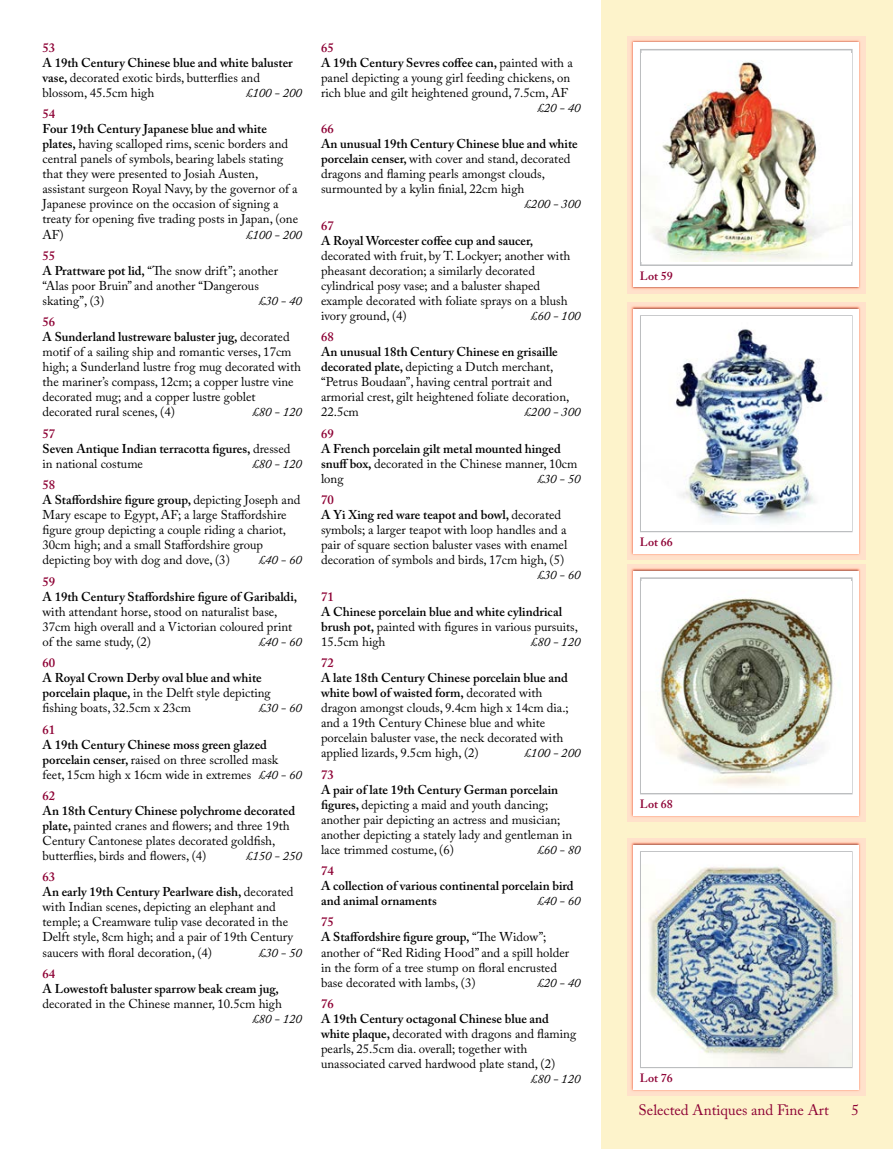
<style>
.page{position:relative;width:893px;height:1149px;background:#fff}
.page>*{position:absolute;margin:0;border:0;box-sizing:border-box;transform-origin:0 0}
.t1{font:15px "Adobe Caslon Pro";color:#8d0134}
.t2{font:12.75px/15px "Adobe Caslon Pro";color:#000}
.t3{font:600 12.75px/15px "Adobe Caslon Pro";color:#000}
.t4{font:italic 12.75px "Adobe Caslon Pro";color:#000}
.t5{font:600 12.75px "Adobe Caslon Pro";color:#8d0134}
.t6{font:600 12px "Adobe Caslon Pro";color:#8d0134}
.s1{font-weight:600}
.s2{font-weight:600;color:#8d0134}
.s3{color:#8d0134}
.s4{font-weight:400}
.s5{font-style:italic}
</style>
<div class="page">
<div style="left:601px;top:0;width:292px;height:1148px;background:#fdf3cb"></div>
<img style="left:627px;top:37px;width:238px;height:256px">
<div style="left:634px;top:43px;width:225px;height:244px;background:#fff"></div>
<svg style="left:640px;top:49px;width:213px;height:217px"></svg>
<img style="left:641px;top:53px;width:210px;height:208px">
<img style="left:627px;top:303px;width:238px;height:256px">
<div style="left:634px;top:309px;width:225px;height:244px;background:#fff"></div>
<svg style="left:640px;top:315px;width:213px;height:217px"></svg>
<img style="left:641px;top:316px;width:210px;height:214px">
<img style="left:627px;top:838px;width:238px;height:257px">
<div style="left:634px;top:844px;width:225px;height:245px;background:#fff"></div>
<svg style="left:640px;top:851px;width:213px;height:216px"></svg>
<img style="left:641px;top:852px;width:210px;height:214px">
<img style="left:627px;top:565px;width:238px;height:256px">
<div style="left:634px;top:571px;width:225px;height:244px;background:#fff"></div>
<svg style="left:640px;top:577px;width:213px;height:217px"></svg>
<img style="left:641px;top:581px;width:210px;height:211px">
<p class="t5" style="left:43px;top:43px;width:14px">53</p>
<p class="t2" style="left:43px;top:57px;width:252px"><span class="s1">A 19th Century Chinese blue and white baluster vase,</span> decorated exotic birds, butterflies and blossom, 45.5cm high</p>
<p class="t4" style="left:246px;top:88px;width:57px">£100 - 200</p>
<p class="t5" style="left:43px;top:109px;width:14px">54</p>
<p class="t2" style="left:43px;top:123px;width:257px"><span class="s1">Four 19th Century Japanese blue and white plates,</span> having scalloped rims, scenic borders and central panels of symbols, bearing labels stating that they were presented to Josiah Austen, assistant surgeon Royal Navy, by the governor of a Japanese province on the occasion of signing a treaty for opening five trading posts in Japan, (one AF)</p>
<p class="t4" style="left:246px;top:230px;width:57px">£100 - 200</p>
<p class="t2" style="left:43px;top:249px;width:237px"><span class="s2">55<br></span><span class="s1">A Prattware pot lid,</span> “The snow drift”; another “Alas poor Bruin” and another “Dangerous skating”, (3)</p>
<p class="t4" style="left:259px;top:296px;width:45px">£30 - 40</p>
<p class="t2" style="left:43px;top:316px;width:260px"><span class="s2">56<br></span><span class="s1">A Sunderland lustreware baluster jug,</span> decorated motif of a sailing ship and romantic verses, 17cm high; a Sunderland lustre frog mug decorated with the mariner’s compass, 12cm; a copper lustre vine decorated mug; and a copper lustre goblet decorated rural scenes, (4)</p>
<p class="t4" style="left:252px;top:407px;width:51px">£80 - 120</p>
<p class="t3" style="left:43px;top:427px;width:249px"><span class="s3">57<br></span>Seven Antique Indian terracotta figures, <span class="s4">dressed in national costume</span></p>
<p class="t4" style="left:252px;top:459px;width:51px">£80 - 120</p>
<p class="t2" style="left:43px;top:478px;width:259px"><span class="s2">58<br></span><span class="s1">A Staffordshire figure group,</span> depicting Joseph and Mary escape to Egypt, AF; a large Staffordshire figure group depicting a couple riding a chariot, 30cm high; and a small Staffordshire group depicting boy with dog and dove, (3)</p>
<p class="t4" style="left:259px;top:555px;width:45px">£40 - 60</p>
<p class="t5" style="left:43px;top:576px;width:14px">59</p>
<p class="t3" style="left:43px;top:590px;width:256px">A 19th Century Staffordshire figure of Garibaldi,</p>
<p class="t2" style="left:43px;top:605px;width:251px">with attendant horse, stood on naturalist base,<br>37cm high overall and a Victorian coloured print of the same study, (2)</p>
<p class="t4" style="left:259px;top:637px;width:45px">£40 - 60</p>
<p class="t5" style="left:43px;top:657px;width:14px">60</p>
<p class="t3" style="left:43px;top:671px;width:230px">A Royal Crown Derby oval blue and white porcelain plaque, <span class="s4">in the Delft style depicting fishing boats, 32.5cm x 23cm</span></p>
<p class="t4" style="left:259px;top:703px;width:45px">£30 - 60</p>
<p class="t5" style="left:43px;top:724px;width:14px">61</p>
<p class="t2" style="left:43px;top:738px;width:261px"><span class="s1">A 19th Century Chinese moss green glazed porcelain censer,</span> raised on three scrolled mask feet, 15cm high x 16cm wide in extremes <span class="s5">£40 - 60</span></p>
<p class="t5" style="left:43px;top:790px;width:14px">62</p>
<p class="t2" style="left:43px;top:804px;width:254px"><span class="s1">An 18th Century Chinese polychrome decorated plate,</span> painted cranes and flowers; and three 19th Century Cantonese plates decorated goldfish, butterflies, birds and flowers, (4)</p>
<p class="t4" style="left:246px;top:851px;width:57px">£150 - 250</p>
<p class="t2" style="left:43px;top:870px;width:253px"><span class="s2">63<br></span><span class="s1">An early 19th Century Pearlware dish,</span> decorated with Indian scenes, depicting an elephant and temple; a Creamware tulip vase decorated in the Delft style, 8cm high; and a pair of 19th Century saucers with floral decoration, (4)</p>
<p class="t4" style="left:259px;top:947px;width:45px">£30 - 50</p>
<p class="t5" style="left:43px;top:968px;width:14px">64</p>
<p class="t3" style="left:43px;top:982px;width:238px">A Lowestoft baluster sparrow beak cream jug,</p>
<p class="t2" style="left:43px;top:997px;width:241px">decorated in the Chinese manner, 10.5cm high</p>
<p class="t4" style="left:252px;top:1013px;width:51px">£80 - 120</p>
<p class="t2" style="left:321px;top:42px;width:253px"><span class="s2">65<br></span><span class="s1">A 19th Century Sevres coffee can,</span> painted with a panel depicting a young girl feeding chickens, on rich blue and gilt heightened ground, 7.5cm, AF</p>
<p class="t4" style="left:537px;top:103px;width:45px">£20 - 40</p>
<p class="t5" style="left:321px;top:124px;width:14px">66</p>
<p class="t2" style="left:321px;top:138px;width:258px"><span class="s1">An unusual 19th Century Chinese blue and white porcelain censer,</span> with cover and stand, decorated dragons and flaming pearls amongst clouds, surmounted by a kylin finial, 22cm high</p>
<p class="t4" style="left:525px;top:200px;width:57px">£200 - 300</p>
<p class="t5" style="left:321px;top:220px;width:14px">67</p>
<p class="t3" style="left:321px;top:234px;width:214px">A Royal Worcester coffee cup and saucer,</p>
<p class="t2" style="left:321px;top:249px;width:251px">decorated with fruit, by T. Lockyer; another with pheasant decoration; a similarly decorated cylindrical posy vase; and a baluster shaped example decorated with foliate sprays on a blush ivory ground, (4)</p>
<p class="t4" style="left:531px;top:311px;width:51px">£60 - 100</p>
<p class="t5" style="left:321px;top:332px;width:14px">68</p>
<p class="t2" style="left:321px;top:346px;width:250px"><span class="s1">An unusual 18th Century Chinese en grisaille decorated plate,</span> depicting a Dutch merchant, “Petrus Boudaan”, having central portrait and armorial crest, gilt heightened foliate decoration, 22.5cm</p>
<p class="t4" style="left:525px;top:407px;width:57px">£200 - 300</p>
<p class="t5" style="left:321px;top:428px;width:14px">69</p>
<p class="t3" style="left:321px;top:442px;width:258px">A French porcelain gilt metal mounted hinged snuff box, <span class="s4">decorated in the Chinese manner, 10cm long</span></p>
<p class="t4" style="left:537px;top:474px;width:45px">£30 - 50</p>
<p class="t2" style="left:321px;top:493px;width:248px"><span class="s2">70<br></span><span class="s1">A Yi Xing red ware teapot and bowl,</span> decorated symbols; a larger teapot with loop handles and a pair of square section baluster vases with enamel decoration of symbols and birds, 17cm high, (5)</p>
<p class="t4" style="left:537px;top:570px;width:45px">£30 - 60</p>
<p class="t5" style="left:321px;top:591px;width:14px">71</p>
<p class="t3" style="left:321px;top:605px;width:259px">A Chinese porcelain blue and white cylindrical brush pot, <span class="s4">painted with figures in various pursuits,<br>15.5cm high</span></p>
<p class="t4" style="left:531px;top:637px;width:51px">£80 - 120</p>
<p class="t5" style="left:321px;top:657px;width:14px">72</p>
<p class="t2" style="left:321px;top:671px;width:249px"><span class="s1">A late 18th Century Chinese porcelain blue and white bowl of waisted form,</span> decorated with dragon amongst clouds, 9.4cm high x 14cm dia.; and a 19th Century Chinese blue and white porcelain baluster vase, the neck decorated with applied lizards, 9.5cm high, (2)</p>
<p class="t4" style="left:525px;top:748px;width:57px">£100 - 200</p>
<p class="t5" style="left:321px;top:769px;width:14px">73</p>
<p class="t2" style="left:321px;top:783px;width:253px"><span class="s1">A pair of late 19th Century German porcelain figures,</span> depicting a maid and youth dancing; another pair depicting an actress and musician; another depicting a stately lady and gentleman in lace trimmed costume, (6)</p>
<p class="t4" style="left:537px;top:844px;width:45px">£60 - 80</p>
<p class="t5" style="left:321px;top:865px;width:14px">74</p>
<p class="t3" style="left:321px;top:879px;width:254px">A collection of various continental porcelain bird and animal ornaments</p>
<p class="t4" style="left:537px;top:896px;width:45px">£40 - 60</p>
<p class="t2" style="left:321px;top:915px;width:250px"><span class="s2">75<br></span><span class="s1">A Staffordshire figure group,</span> “The Widow”; another of “Red Riding Hood” and a spill holder in the form of a tree stump on floral encrusted base decorated with lambs, (3)</p>
<p class="t4" style="left:537px;top:977px;width:45px">£20 - 40</p>
<p class="t5" style="left:321px;top:998px;width:14px">76</p>
<p class="t2" style="left:321px;top:1012px;width:257px"><span class="s1">A 19th Century octagonal Chinese blue and white plaque,</span> decorated with dragons and flaming pearls, 25.5cm dia. overall; together with unassociated carved hardwood plate stand, (2)</p>
<p class="t4" style="left:531px;top:1074px;width:51px">£80 - 120</p>
<p class="t6" style="left:640px;top:271px;width:34px">Lot 59</p>
<p class="t6" style="left:640px;top:537px;width:34px">Lot 66</p>
<p class="t6" style="left:640px;top:799px;width:34px">Lot 68</p>
<p class="t6" style="left:640px;top:1072px;width:34px">Lot 76</p>
<p class="t1" style="left:638px;top:1103px;width:192px">Selected Antiques and Fine Art</p>
<p class="t1" style="left:851px;top:1103px;width:9px">5</p>
</div>
